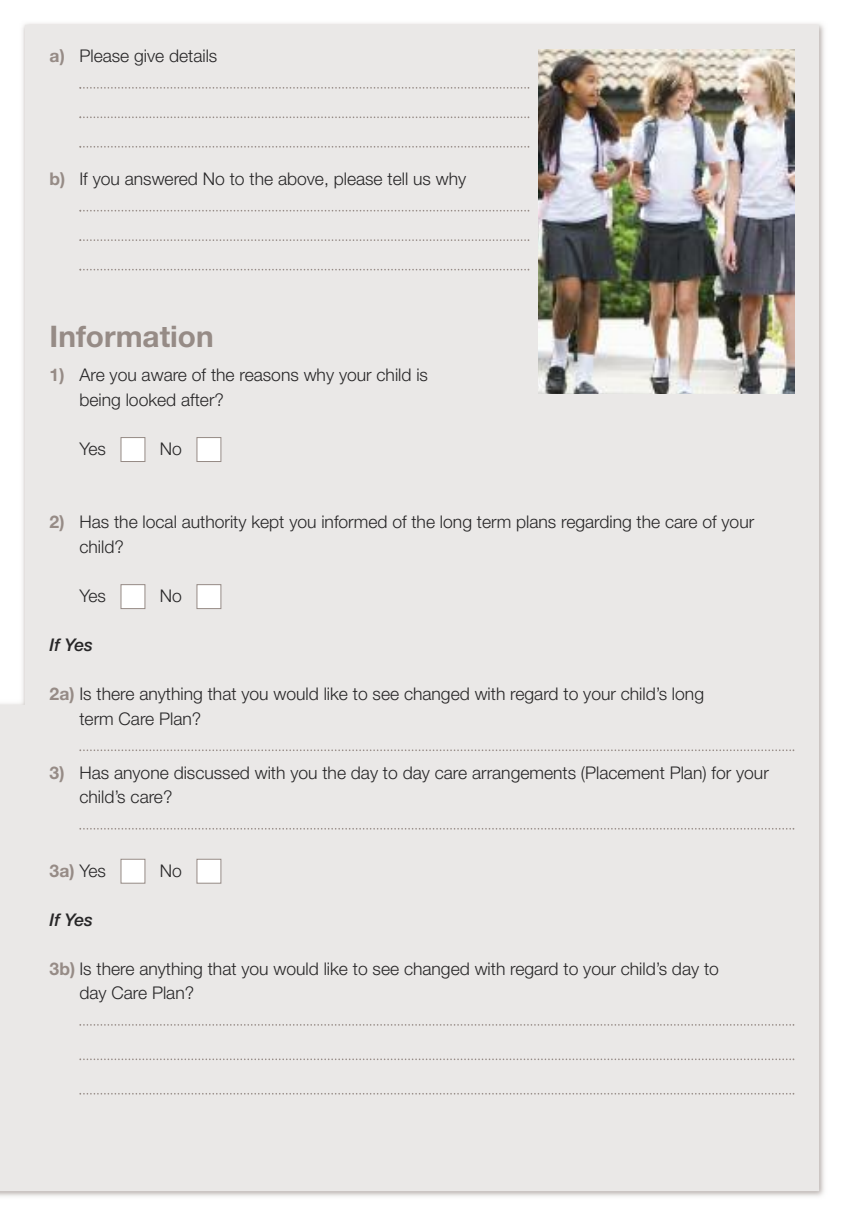
<style>
.page{position:relative;width:844px;height:1216px;background:#fff}
.page>*{position:absolute;margin:0;border:0;box-sizing:border-box;transform-origin:0 0}
.t1{font:700 29.75px "Helvetica Neue";color:#968b86}
.t2{font:300 17.5px/24.5px "Helvetica Neue";color:#272627}
.t3{font:italic 500 17.5px "Helvetica Neue";color:#272627}
.t4{font:700 17.5px "Helvetica Neue";color:#968b86}
.s1{font-weight:700;color:#968b86}
.s2{font-weight:300;color:#272627}
</style>
<div class="page">
<div style="left:0;top:25px;width:819px;height:1166px;background:#eae8e7"></div>
<svg style="left:79px;top:87px;width:450px;height:2px"></svg>
<svg style="left:79px;top:116px;width:450px;height:2px"></svg>
<svg style="left:79px;top:146px;width:450px;height:2px"></svg>
<svg style="left:79px;top:210px;width:450px;height:1px"></svg>
<svg style="left:79px;top:239px;width:450px;height:2px"></svg>
<svg style="left:79px;top:269px;width:450px;height:1px"></svg>
<svg style="left:79px;top:749px;width:715px;height:2px"></svg>
<svg style="left:79px;top:827px;width:715px;height:2px"></svg>
<svg style="left:79px;top:1023px;width:715px;height:2px"></svg>
<svg style="left:79px;top:1058px;width:715px;height:2px"></svg>
<svg style="left:79px;top:1092px;width:715px;height:2px"></svg>
<div style="left:197px;top:859px;width:23px;height:23px;background:#fff"></div>
<div style="left:196px;top:858px;width:25px;height:25px;border:1px solid #968b86"></div>
<div style="left:121px;top:859px;width:23px;height:23px;background:#fff"></div>
<div style="left:120px;top:858px;width:25px;height:25px;border:1px solid #968b86"></div>
<div style="left:197px;top:585px;width:23px;height:23px;background:#fff"></div>
<div style="left:196px;top:584px;width:25px;height:25px;border:1px solid #968b86"></div>
<div style="left:121px;top:585px;width:23px;height:23px;background:#fff"></div>
<div style="left:120px;top:584px;width:25px;height:25px;border:1px solid #968b86"></div>
<div style="left:197px;top:438px;width:23px;height:23px;background:#fff"></div>
<div style="left:196px;top:437px;width:25px;height:25px;border:1px solid #968b86"></div>
<div style="left:121px;top:438px;width:23px;height:23px;background:#fff"></div>
<div style="left:120px;top:437px;width:25px;height:25px;border:1px solid #968b86"></div>
<img style="left:538px;top:50px;width:256px;height:344px">
<p class="t2" style="left:50px;top:45px;width:169px"><span class="s1">a)</span> Please give details</p>
<p class="t2" style="left:50px;top:168px;width:418px"><span class="s1">b)</span> If you answered No to the above, please tell us why</p>
<h1 class="t1" style="left:50px;top:326px;width:165px">Information</h1>
<p class="t2" style="left:79px;top:364px;width:350px;text-indent:-30px"><span class="s1">1)</span> Are you aware of the reasons why your child is being looked after?</p>
<p class="t2" style="left:79px;top:438px;width:28px">Yes</p>
<p class="t2" style="left:160px;top:438px;width:24px">No</p>
<p class="t2" style="left:79px;top:511px;width:676px;text-indent:-30px"><span class="s1">2)</span> Has the local authority kept you informed of the long term plans regarding the care of your child?</p>
<p class="t2" style="left:79px;top:585px;width:28px">Yes</p>
<p class="t2" style="left:160px;top:585px;width:24px">No</p>
<p class="t3" style="left:50px;top:638px;width:45px">If Yes</p>
<p class="t2" style="left:79px;top:683px;width:626px;text-indent:-30px"><span class="s1">2a)</span> Is there anything that you would like to see changed with regard to your child’s long term Care Plan?</p>
<p class="t2" style="left:79px;top:761px;width:690px;text-indent:-30px"><span class="s1">3)</span> Has anyone discussed with you the day to day care arrangements (Placement Plan) for your child’s care?</p>
<p class="t4" style="left:50px;top:864px;width:58px">3a) <span class="s2">Yes</span></p>
<p class="t2" style="left:160px;top:859px;width:24px">No</p>
<p class="t3" style="left:50px;top:913px;width:45px">If Yes</p>
<p class="t2" style="left:79px;top:957px;width:641px;text-indent:-30px"><span class="s1">3b)</span> Is there anything that you would like to see changed with regard to your child’s day to day Care Plan?</p>
</div>
